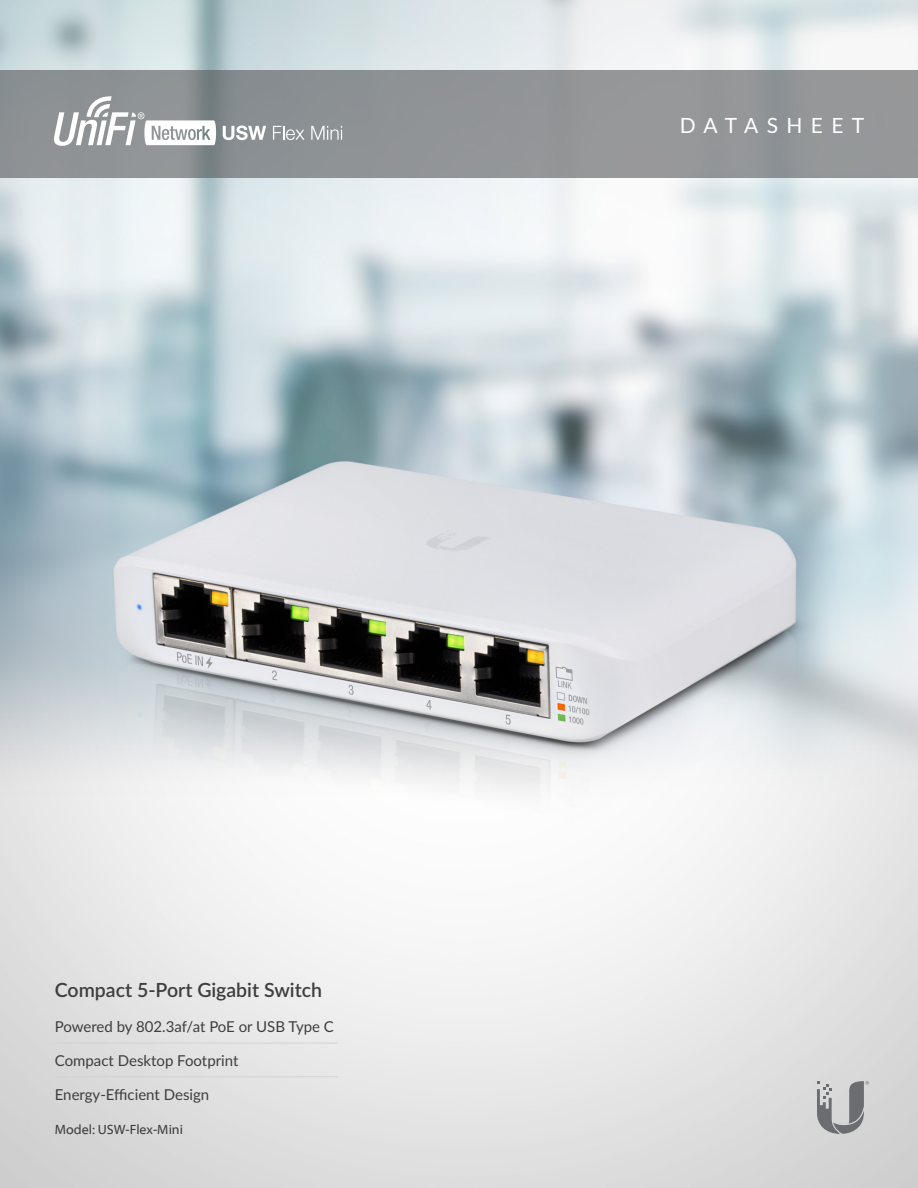
<style>
.page{position:relative;width:918px;height:1188px;background:#fff}
.page>*{position:absolute;margin:0;border:0;box-sizing:border-box;transform-origin:0 0}
.t1{font:21px "Lato";letter-spacing:.4em;color:#fff}
.t2{font:600 19.5px "Lato";color:#3e3e3f}
.t3{font:15px "Lato";color:#3e3e3f}
.t4{font:13.5px "Myriad Web Pro";color:#3e3e3f}
</style>
<div class="page">
<img style="left:0;top:0;width:918px;height:1188px">
<hr style="left:55px;top:1043px;width:283px;height:1px;background:#d1d2d4">
<hr style="left:55px;top:1077px;width:283px;height:1px;background:#d1d2d4">
<div style="left:0;top:70px;width:918px;height:108px;background:#919496"></div>
<svg style="left:54px;top:96px;width:162px;height:50px"></svg>
<svg style="left:223px;top:125px;width:43px;height:15px"></svg>
<svg style="left:273px;top:126px;width:32px;height:14px"></svg>
<svg style="left:311px;top:126px;width:31px;height:14px"></svg>
<svg style="left:817px;top:1081px;width:52px;height:53px;background:#a7a7a8"></svg>
<h2 class="t2" style="left:55px;top:975px;width:269px">Compact 5-Port Gigabit Switch</h2>
<p class="t3" style="left:55px;top:1016px;width:281px">Powered by 802.3af/at PoE or USB Type C</p>
<p class="t3" style="left:55px;top:1050px;width:185px">Compact Desktop Footprint</p>
<p class="t3" style="left:55px;top:1084px;width:156px">Energy-Efficient Design</p>
<p class="t4" style="left:55px;top:1122px;width:130px">Model: USW-Flex-Mini</p>
<h1 class="t1" style="left:680px;top:110px;width:186px">DATASHEET</h1>
</div>
